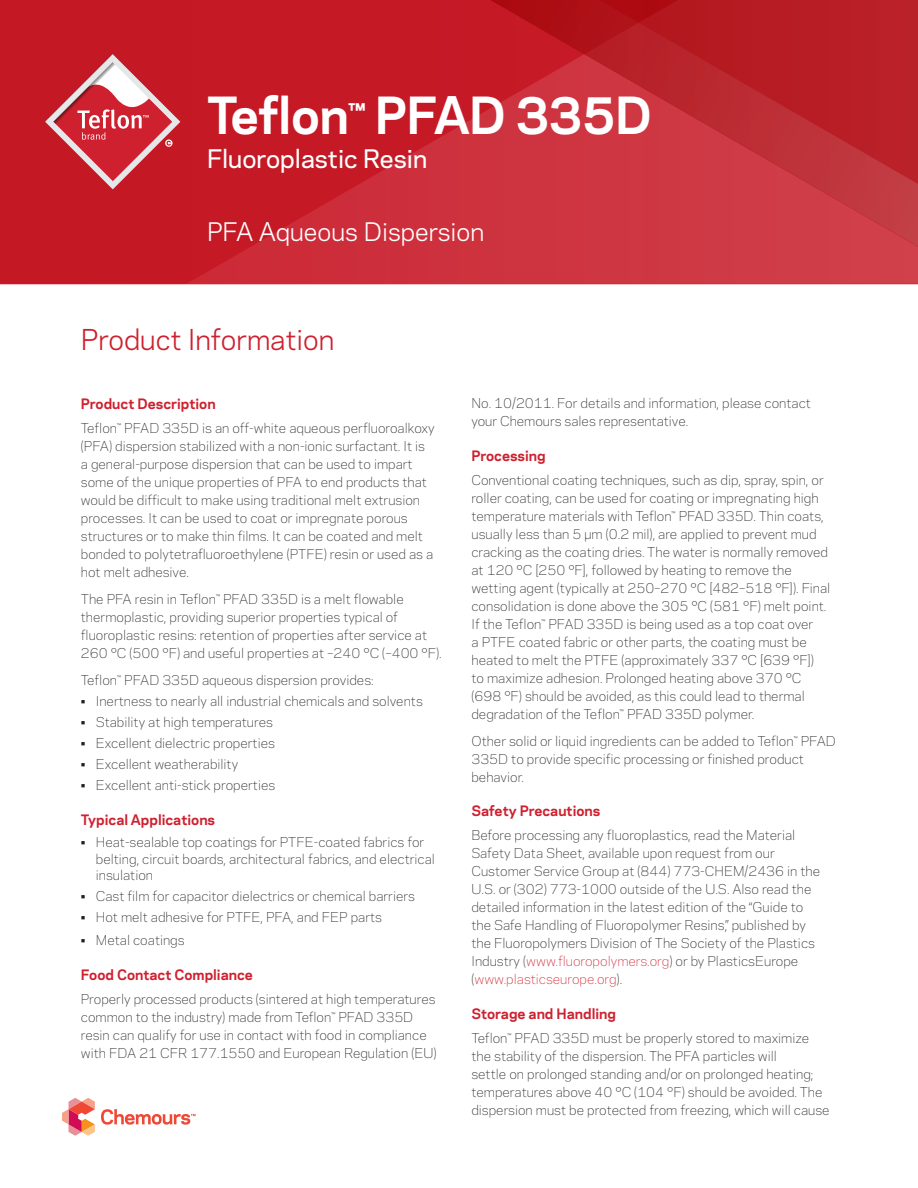
<style>
.page{position:relative;width:918px;height:1188px;background:#fff}
.page>*{position:absolute;margin:0;border:0;box-sizing:border-box;transform-origin:0 0}
.t1{font:700 48px "Chemours Sans";letter-spacing:-.01em;color:#fff}
.t2{font:27px "Chemours Sans";color:#cf202f}
.t3{font:24px "Chemours Sans";color:#fff}
.t4{font:500 24px "Chemours Sans";color:#fff}
.t5{font:700 13.5px "Chemours Sans";color:#cf202f}
.t6{font:300 12.75px/18px "Chemours Sans";color:#231f20}
.s1{color:#cf202f}
</style>
<div class="page">
<div style="left:0;top:0;width:186px;height:284px;background:#c41825"></div>
<svg style="left:186px;top:0;width:732px;height:284px;background:#c8222e"></svg>
<svg style="left:468px;top:0;width:450px;height:258px;background:#c32b35"></svg>
<svg style="left:62px;top:1098px;width:33px;height:38px"></svg>
<svg style="left:101px;top:1109px;width:95px;height:16px"></svg>
<svg style="left:45px;top:54px;width:135px;height:135px;background:#cf4651"></svg>
<h1 class="t1" style="left:207px;top:79px;width:447px">Teflon<sup>™</sup> PFAD 335D</h1>
<h3 class="t4" style="left:207px;top:141px;width:222px">Fluoroplastic Resin</h3>
<h3 class="t3" style="left:207px;top:214px;width:279px">PFA Aqueous Dispersion</h3>
<h2 class="t2" style="left:81px;top:319px;width:255px">Product Information</h2>
<p class="t5" style="left:81px;top:394px;width:136px">Product Description</p>
<p class="t6" style="left:81px;top:418px;width:355px">Teflon<sup>™</sup> PFAD 335D is an off-white aqueous perfluoroalkoxy (PFA) dispersion stabilized with a non-ionic surfactant. It is a general-purpose dispersion that can be used to impart some of the unique properties of PFA to end products that would be difficult to make using traditional melt extrusion processes. It can be used to coat or impregnate porous structures or to make thin films. It can be coated and melt bonded to polytetrafluoroethylene (PTFE) resin or used as a hot melt adhesive.</p>
<p class="t6" style="left:81px;top:589px;width:362px">The PFA resin in Teflon<sup>™</sup> PFAD 335D is a melt flowable thermoplastic, providing superior properties typical of fluoroplastic resins: retention of properties after service at 260 °C (500 °F) and useful properties at –240 °C (–400 °F).</p>
<p class="t6" style="left:81px;top:670px;width:294px">Teflon<sup>™</sup> PFAD 335D aqueous dispersion provides:</p>
<p class="t6" style="left:81px;top:691px;width:343px">• Inertness to nearly all industrial chemicals and solvents</p>
<p class="t6" style="left:81px;top:712px;width:193px">• Stability at high temperatures</p>
<p class="t6" style="left:81px;top:733px;width:196px">• Excellent dielectric properties</p>
<p class="t6" style="left:81px;top:754px;width:159px">• Excellent weatherability</p>
<p class="t6" style="left:81px;top:775px;width:196px">• Excellent anti-stick properties</p>
<p class="t5" style="left:81px;top:809px;width:136px">Typical Applications</p>
<p class="t6" style="left:96px;top:833px;width:341px;line-height:16.5px;text-indent:-15px">• Heat-sealable top coatings for PTFE-coated fabrics for belting, circuit boards, architectural fabrics, and electrical insulation</p>
<p class="t6" style="left:81px;top:886px;width:335px">• Cast film for capacitor dielectrics or chemical barriers</p>
<p class="t6" style="left:81px;top:907px;width:303px">• Hot melt adhesive for PTFE, PFA, and FEP parts</p>
<p class="t6" style="left:81px;top:931px;width:105px">• Metal coatings</p>
<p class="t5" style="left:81px;top:964px;width:174px">Food Contact Compliance</p>
<p class="t6" style="left:81px;top:989px;width:357px">Properly processed products (sintered at high temperatures common to the industry) made from Teflon<sup>™</sup> PFAD 335D resin can qualify for use in contact with food in compliance with FDA 21 CFR 177.1550 and European Regulation (EU)</p>
<p class="t6" style="left:471px;top:394px;width:341px">No. 10/2011. For details and information, please contact your Chemours sales representative.</p>
<p class="t5" style="left:471px;top:446px;width:76px">Processing</p>
<p class="t6" style="left:471px;top:470px;width:360px">Conventional coating techniques, such as dip, spray, spin, or roller coating, can be used for coating or impregnating high temperature materials with Teflon<sup>™</sup> PFAD 335D. Thin coats, usually less than 5 µm (0.2 mil), are applied to prevent mud cracking as the coating dries. The water is normally removed at 120 °C [250 °F], followed by heating to remove the wetting agent (typically at 250–270 °C [482–518 °F]). Final consolidation is done above the 305 °C (581 °F) melt point.<br>If the Teflon<sup>™</sup> PFAD 335D is being used as a top coat over<br>a PTFE coated fabric or other parts, the coating must be heated to melt the PTFE (approximately 337 °C [639 °F])<br>to maximize adhesion. Prolonged heating above 370 °C (698 °F) should be avoided, as this could lead to thermal degradation of the Teflon<sup>™</sup> PFAD 335D polymer.</p>
<p class="t6" style="left:471px;top:731px;width:366px">Other solid or liquid ingredients can be added to Teflon<sup>™</sup> PFAD<br>335D to provide specific processing or finished product behavior.</p>
<p class="t5" style="left:471px;top:801px;width:130px">Safety Precautions</p>
<p class="t6" style="left:471px;top:826px;width:350px">Before processing any fluoroplastics, read the Material Safety Data Sheet, available upon request from our Customer Service Group at (844) 773-CHEM/2436 in the U.S. or (302) 773-1000 outside of the U.S. Also read the detailed information in the latest edition of the “Guide to the Safe Handling of Fluoropolymer Resins,” published by the Fluoropolymers Division of The Society of the Plastics Industry (<span class="s1">www.fluoropolymers.org</span>) or by PlasticsEurope (<span class="s1">www.plasticseurope.org</span>).</p>
<p class="t5" style="left:471px;top:1004px;width:146px">Storage and Handling</p>
<p class="t6" style="left:471px;top:1028px;width:360px">Teflon<sup>™</sup> PFAD 335D must be properly stored to maximize the stability of the dispersion. The PFA particles will<br>settle on prolonged standing and/or on prolonged heating; temperatures above 40 °C (104 °F) should be avoided. The dispersion must be protected from freezing, which will cause</p>
</div>
